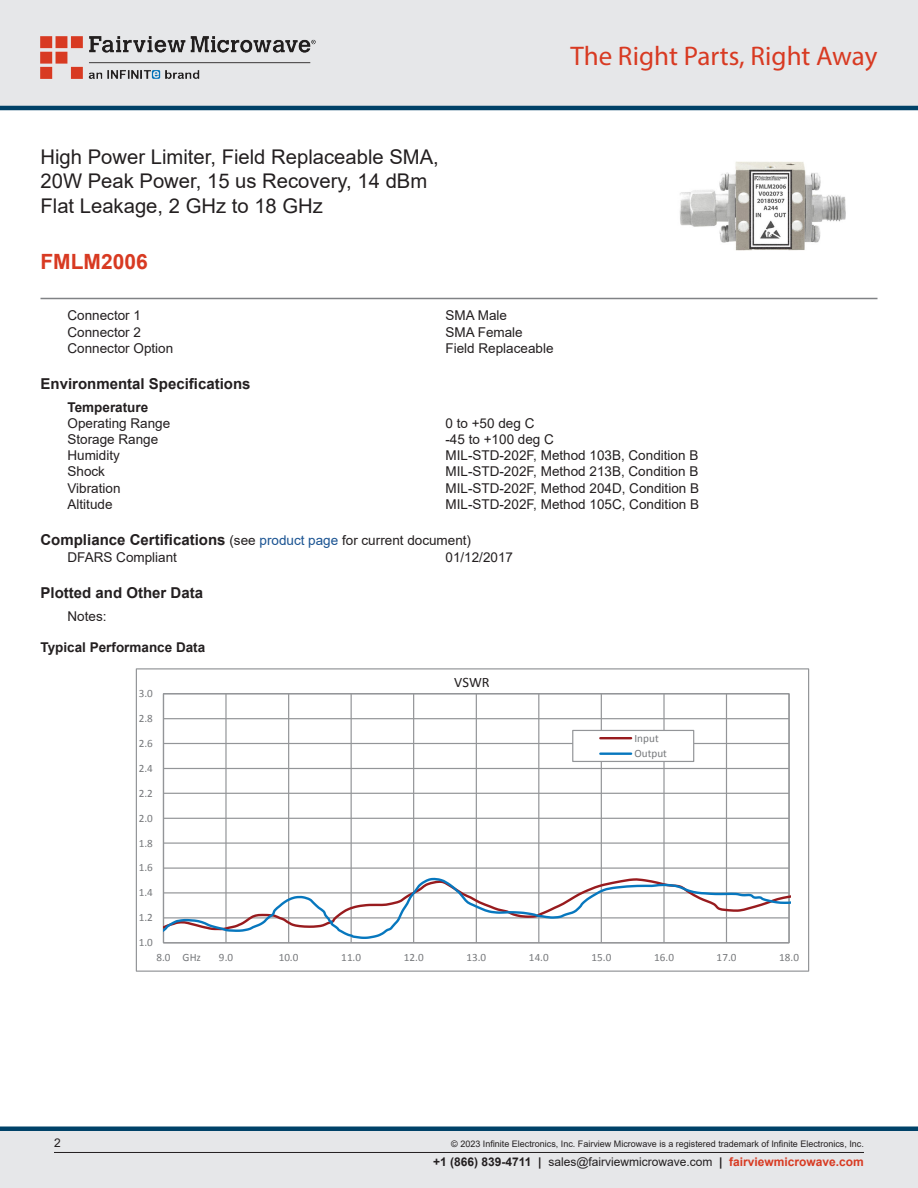
<style>
.page{position:relative;width:918px;height:1188px;background:#fff}
.page>*{position:absolute;margin:0;border:0;box-sizing:border-box;transform-origin:0 0}
.t1{font:27px "Myriad Pro";color:#d83a22}
.Branded_Part_No{font:700 21px "Arial";color:#d83a22}
.Web_Description_Para{font:20.25px/24.3px "Arial";color:#231f20}
.Head1_for_Compliance{font:700 15px "Arial";color:#231f20}
.Head1{font:700 15px "Arial";color:#231f20}
.t2{font:14.4px "Calibri";color:#231f20}
.Specs_Para{font:13.5px "Arial";color:#231f20}
.Head2{font:700 13.5px "Arial";color:#231f20}
.Head2_after_Head1{font:700 13.5px "Arial";color:#231f20}
.Specs_Notes_Para{font:13.5px "Arial";color:#231f20}
.t3{font:12px "Arial";color:#231f20}
.t4{font:11.1px/15.5px "Calibri";letter-spacing:.01em;color:#76787b}
.Copyright_disclaimer{font:9px "Arial";color:#231f20}
.s1{font-weight:400;font-size:13.5px}
.s2{font-weight:400;font-size:13.5px;color:#1a5392}
.s3{font-weight:700}
.s4{font-weight:700;color:#d83a22}
</style>
<div class="page">
<div style="left:0;top:1131px;width:918px;height:57px;background:#e6e7e9"></div>
<div style="left:0;top:1126px;width:918px;height:5px;background:#004268"></div>
<div style="left:0;top:0;width:918px;height:108px;background:#e6e7e9"></div>
<hr style="left:0;top:106px;width:918px;height:4px;background:#004268">
<img style="left:40px;top:36px;width:276px;height:42px">
<hr style="left:54px;top:1152px;width:810px;height:1px;background:#231f20">
<hr style="left:40px;top:298px;width:838px;height:1px;background:#808285">
<img style="left:680px;top:161px;width:166px;height:90px">
<hr style="left:225px;top:694px;width:2px;height:249px;background:#939598">
<hr style="left:288px;top:694px;width:1px;height:249px;background:#939598">
<hr style="left:351px;top:694px;width:1px;height:249px;background:#939598">
<hr style="left:413px;top:694px;width:1px;height:249px;background:#939598">
<hr style="left:476px;top:694px;width:1px;height:249px;background:#939598">
<hr style="left:538px;top:694px;width:1px;height:249px;background:#939598">
<hr style="left:601px;top:694px;width:1px;height:249px;background:#939598">
<hr style="left:663px;top:694px;width:2px;height:249px;background:#939598">
<hr style="left:726px;top:694px;width:1px;height:249px;background:#939598">
<hr style="left:163px;top:694px;width:1px;height:249px;background:#939598">
<svg style="left:163px;top:694px;width:627px;height:246px"></svg>
<div style="left:573px;top:730px;width:121px;height:31px;background:#fff"></div>
<div style="left:572px;top:730px;width:122px;height:32px;border:1px solid #939598"></div>
<hr style="left:600px;top:737px;width:31px;height:2px;background:#981b1e">
<hr style="left:600px;top:752px;width:31px;height:3px;background:#0777be">
<h1 class="Web_Description_Para" style="left:40px;top:145px;width:400px">High Power Limiter, Field Replaceable SMA,<br>20W Peak Power, 15 us Recovery, 14 dBm<br>Flat Leakage, 2 GHz to 18 GHz</h1>
<p class="Branded_Part_No" style="left:40px;top:247px;width:109px">FMLM2006</p>
<h1 class="t1" style="left:571px;top:39px;width:308px">The Right Parts, Right Away</h1>
<p class="Specs_Para" style="left:68px;top:306px;width:75px">Connector 1</p>
<p class="Specs_Para" style="left:446px;top:306px;width:63px">SMA Male</p>
<p class="Specs_Para" style="left:68px;top:322px;width:75px">Connector 2</p>
<p class="Specs_Para" style="left:446px;top:322px;width:79px">SMA Female</p>
<p class="Specs_Para" style="left:68px;top:339px;width:107px">Connector Option</p>
<p class="Specs_Para" style="left:446px;top:339px;width:110px">Field Replaceable</p>
<p class="Head1" style="left:40px;top:373px;width:212px">Environmental Specifications</p>
<p class="Head2_after_Head1" style="left:68px;top:397px;width:82px">Temperature</p>
<p class="Specs_Para" style="left:68px;top:414px;width:104px">Operating Range</p>
<p class="Specs_Para" style="left:446px;top:414px;width:90px">0 to +50 deg C</p>
<p class="Specs_Para" style="left:68px;top:430px;width:92px">Storage Range</p>
<p class="Specs_Para" style="left:446px;top:430px;width:110px">-45 to +100 deg C</p>
<p class="Specs_Para" style="left:68px;top:446px;width:54px">Humidity</p>
<p class="Specs_Para" style="left:446px;top:446px;width:254px">MIL-STD-202F, Method 103B, Condition B</p>
<p class="Specs_Para" style="left:68px;top:462px;width:39px">Shock</p>
<p class="Specs_Para" style="left:446px;top:462px;width:254px">MIL-STD-202F, Method 213B, Condition B</p>
<p class="Specs_Para" style="left:68px;top:479px;width:55px">Vibration</p>
<p class="Specs_Para" style="left:446px;top:479px;width:255px">MIL-STD-202F, Method 204D, Condition B</p>
<p class="Specs_Para" style="left:68px;top:495px;width:47px">Altitude</p>
<p class="Specs_Para" style="left:446px;top:495px;width:255px">MIL-STD-202F, Method 105C, Condition B</p>
<p class="Head1_for_Compliance" style="left:40px;top:529px;width:432px">Compliance Certifications <span class="s1">(see</span> <span class="s2">product page</span> <span class="s1">for current document)</span></p>
<p class="Specs_Para" style="left:68px;top:548px;width:111px">DFARS Compliant</p>
<p class="Specs_Para" style="left:446px;top:548px;width:69px">01/12/2017</p>
<p class="Head1_for_Compliance" style="left:40px;top:582px;width:164px">Plotted and Other Data</p>
<p class="Specs_Notes_Para" style="left:68px;top:607px;width:41px">Notes:</p>
<p class="Head2" style="left:40px;top:638px;width:166px">Typical Performance Data</p>
<p class="t4" style="left:139px;top:686px;width:16px">3.0</p>
<p class="t4" style="left:139px;top:711px;width:16px">2.8</p>
<p class="t4" style="left:139px;top:736px;width:16px">2.6</p>
<p class="t4" style="left:139px;top:760px;width:16px">2.4</p>
<p class="t4" style="left:139px;top:785px;width:16px">2.2</p>
<p class="t4" style="left:139px;top:810px;width:16px">2.0</p>
<p class="t4" style="left:139px;top:835px;width:16px">1.8</p>
<p class="t4" style="left:139px;top:860px;width:16px">1.6</p>
<p class="t4" style="left:139px;top:885px;width:16px">1.4</p>
<p class="t4" style="left:139px;top:910px;width:16px">1.2</p>
<p class="t4" style="left:139px;top:935px;width:16px">1.0</p>
<p class="t2" style="left:454px;top:673px;width:37px">VSWR</p>
<p class="t4" style="left:634px;top:730px;width:34px">Input<br>Output</p>
<p class="t4" style="left:156px;top:949px;width:46px">8.0 GHz</p>
<p class="t4" style="left:219px;top:949px;width:16px">9.0</p>
<p class="t4" style="left:279px;top:949px;width:21px">10.0</p>
<p class="t4" style="left:341px;top:949px;width:21px">11.0</p>
<p class="t4" style="left:404px;top:949px;width:21px">12.0</p>
<p class="t4" style="left:466px;top:949px;width:21px">13.0</p>
<p class="t4" style="left:529px;top:949px;width:21px">14.0</p>
<p class="t4" style="left:592px;top:949px;width:21px">15.0</p>
<p class="t4" style="left:654px;top:949px;width:21px">16.0</p>
<p class="t4" style="left:717px;top:949px;width:21px">17.0</p>
<p class="t4" style="left:779px;top:949px;width:21px">18.0</p>
<p class="t3" style="left:54px;top:1135px;width:8px">2</p>
<p class="Copyright_disclaimer" style="left:451px;top:1138px;width:414px">© 2023 Infinite Electronics, Inc. Fairview Microwave is a registered trademark of Infinite Electronics, Inc.</p>
<p class="t3" style="left:433px;top:1153px;width:432px"><span class="s3">+1 (866) 839-4711 |</span> sales@fairviewmicrowave.com <span class="s3">|</span> <span class="s4">fairviewmicrowave.com</span></p>
</div>
